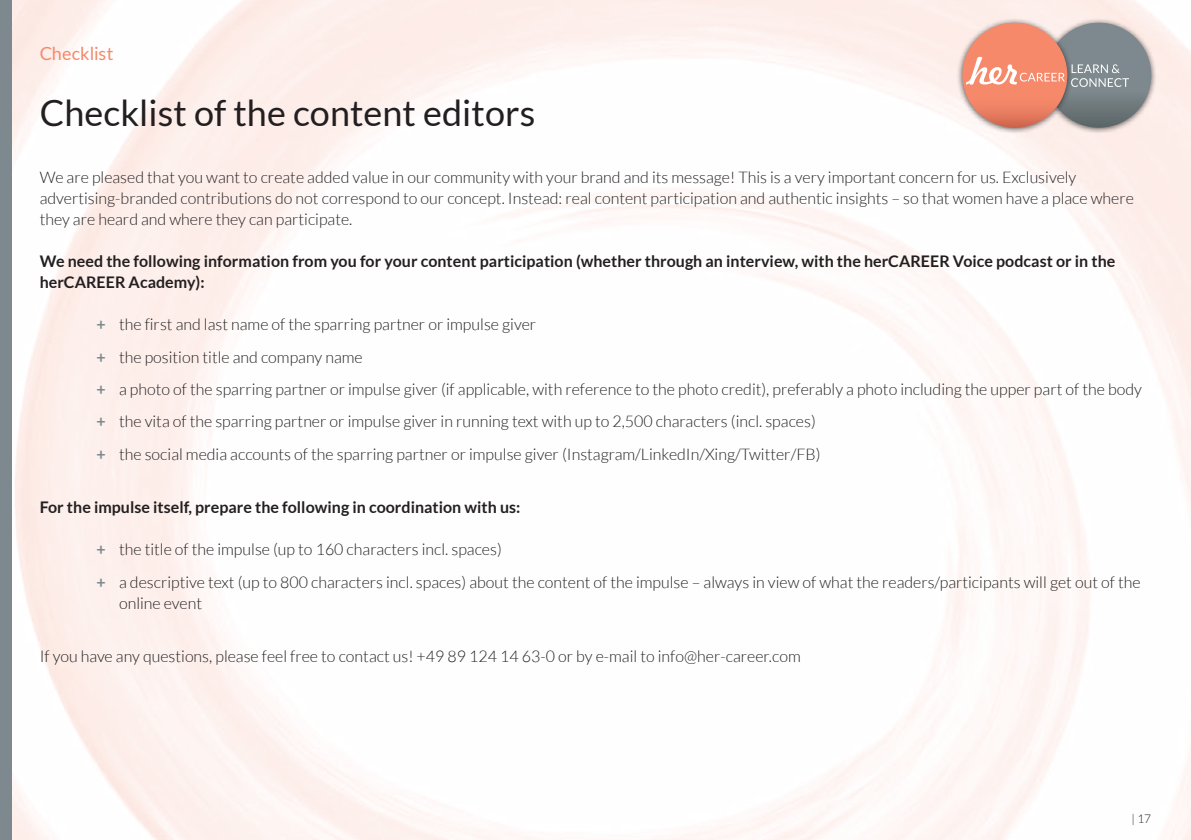
<style>
.page{position:relative;width:1191px;height:840px;background:#fff}
.page>*{position:absolute;margin:0;border:0;box-sizing:border-box;transform-origin:0 0}
.t1{font:36px "Lato";color:#231f20}
.t2{font:18px "Lato";color:#f5896a}
.t3{font:300 16px/32.4px "Lato";color:#231f20}
.t4{font:700 16px/21px "Lato";color:#231f20}
.t5{font:300 12px "Lato";color:#231f20}
.s1{font-weight:700;color:#7d898e}
</style>
<div class="page">
<div style="left:0;top:0;width:11px;height:839px;background:#7d898e"></div>
<div style="left:1040px;top:17px;width:117px;height:117px;background:#231f20;opacity:.75"></div>
<div style="left:1046px;top:23px;width:105px;height:105px;background:linear-gradient(to bottom,#859197,#6a7477);border-radius:52px"></div>
<svg style="left:1073px;top:64px;width:56px;height:23px"></svg>
<div style="left:956px;top:17px;width:117px;height:117px;background:#231f20;opacity:.75"></div>
<svg style="left:962px;top:23px;width:105px;height:105px;background:#ef8567"></svg>
<svg style="left:965px;top:57px;width:100px;height:28px;background:#f7a38b"></svg>
<p class="t2" style="left:40px;top:43px;width:75px">Checklist</p>
<h1 class="t1" style="left:40px;top:93px;width:497px">Checklist of the content editors</h1>
<p class="t3" style="left:40px;top:167px;width:1095px;line-height:21px">We are pleased that you want to create added value in our community with your brand and its message! This is a very important concern for us. Exclusively advertising-branded contributions do not correspond to our concept. Instead: real content participation and authentic insights – so that women have a place where they are heard and where they can participate.</p>
<p class="t4" style="left:40px;top:250px;width:1077px">We need the following information from you for your content participation (whether through an interview, with the herCAREER Voice podcast or in the herCAREER Academy):</p>
<p class="t3" style="left:96px;top:308px;width:1047px"><span class="s1">+</span> the first and last name of the sparring partner or impulse giver<br><span class="s1">+</span> the position title and company name<br><span class="s1">+</span> a photo of the sparring partner or impulse giver (if applicable, with reference to the photo credit), preferably a photo including the upper part of the body <span class="s1">+</span> the vita of the sparring partner or impulse giver in running text with up to 2,500 characters (incl. spaces)<br><span class="s1">+</span> the social media accounts of the sparring partner or impulse giver (Instagram/LinkedIn/Xing/Twitter/FB)</p>
<p class="t4" style="left:40px;top:496px;width:482px">For the impulse itself, prepare the following in coordination with us:</p>
<p class="t3" style="left:96px;top:533px;width:1045px"><span class="s1">+</span> the title of the impulse (up to 160 characters incl. spaces)<br><span class="s1">+</span> a descriptive text (up to 800 characters incl. spaces) about the content of the impulse – always in view of what the readers/participants will get out of the</p>
<p class="t3" style="left:119px;top:586px;width:85px">online event</p>
<p class="t3" style="left:40px;top:639px;width:762px">If you have any questions, please feel free to contact us! +49 89 124 14 63-0 or by e-mail to info@her-career.com</p>
<p class="t5" style="left:1131px;top:811px;width:21px">| 17</p>
</div>
